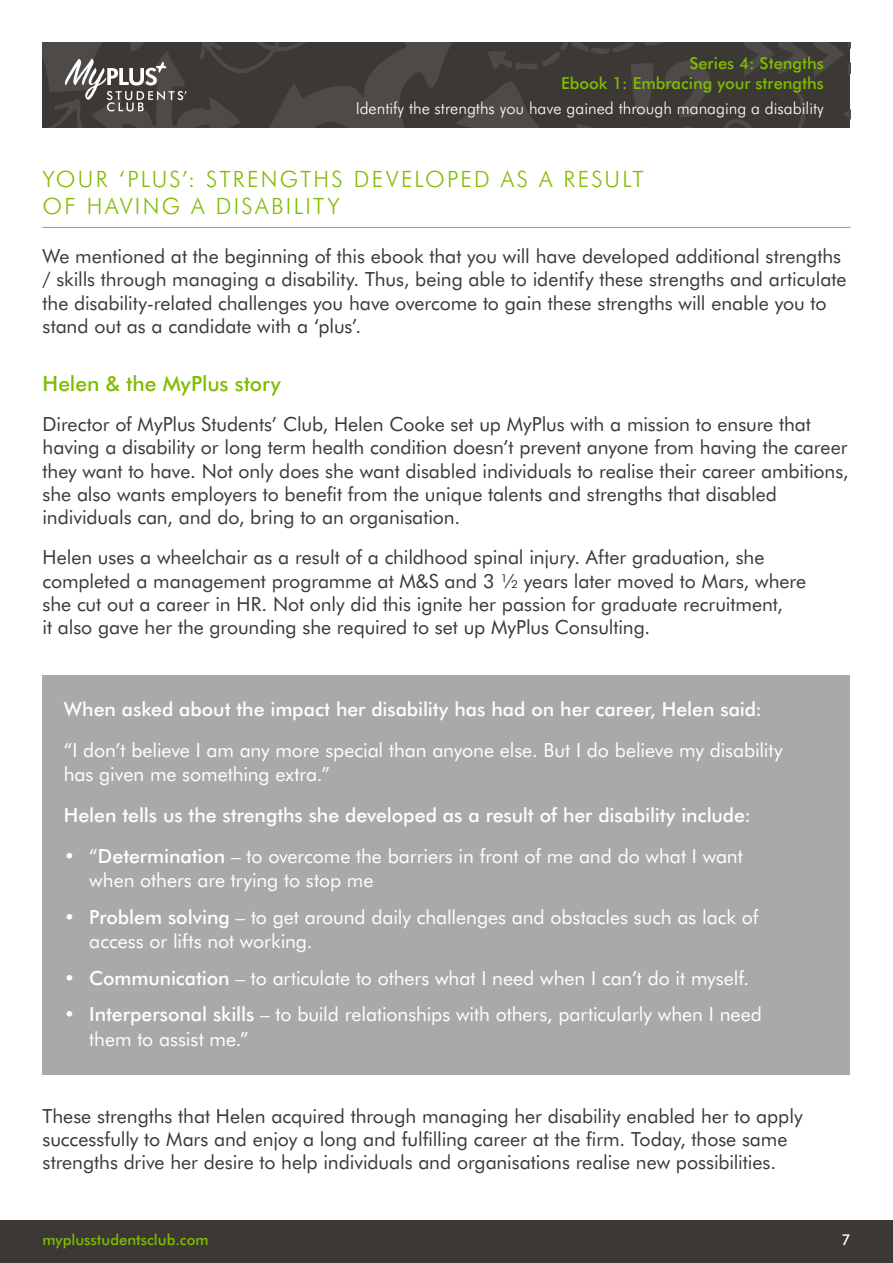
<style>
.page{position:relative;width:893px;height:1263px;background:#fff}
.page>*{position:absolute;margin:0;border:0;box-sizing:border-box;transform-origin:0 0}
.t1{font:300 22.5px/27px "Futura BT";letter-spacing:.105em;color:#80bc00}
.t2{font:500 21px "Futura BT";letter-spacing:-.005em;color:#80bc00}
.t3{font:19.5px/23.2px "Futura BT";letter-spacing:-.005em;color:#3c3935}
.t4{font:19.5px/24px "Futura BT";letter-spacing:-.005em;color:#fff}
.t5{font:500 19.5px "Futura BT";letter-spacing:-.005em;color:#fff}
.t6{font:300 16.5px "Futura BT";color:#fff}
.t7{font:500 16.5px/19.5px "Futura BT";color:#80bc00;text-align:right}
.t8{font:500 15px "Futura BT";color:#80bc00}
.t9{font:500 15px "Futura BT";color:#fff}
.s1{font-weight:500}
</style>
<div class="page">
<svg style="left:43px;top:43px;width:807px;height:85px;background:#45413e"></svg>
<div style="left:0;top:1220px;width:893px;height:43px;background:#3c3935"></div>
<div style="left:43px;top:675px;width:807px;height:400px;background:#aba9a8"></div>
<hr style="left:43px;top:227px;width:807px;height:1px;background:#80bc00">
<p class="t7" style="left:561px;top:53px;width:264px">Series 4: Stengths<br>Ebook 1: Embracing your strengths</p>
<p class="t6" style="left:356px;top:98px;width:470px">Identify the strengths you have gained through managing a disability</p>
<p class="t1" style="left:43px;top:166px;width:603px">YOUR ‘PLUS’: STRENGTHS DEVELOPED AS A RESULT<br>OF HAVING A DISABILITY</p>
<p class="t3" style="left:43px;top:244px;width:805px">We mentioned at the beginning of this ebook that you will have developed additional strengths / skills through managing a disability. Thus, being able to identify these strengths and articulate the disability-related challenges you have overcome to gain these strengths will enable you to stand out as a candidate with a ‘plus’.</p>
<p class="t2" style="left:43px;top:371px;width:240px">Helen &amp; the MyPlus story</p>
<p class="t3" style="left:43px;top:412px;width:808px">Director of MyPlus Students’ Club, Helen Cooke set up MyPlus with a mission to ensure that having a disability or long term health condition doesn’t prevent anyone from having the career they want to have. Not only does she want disabled individuals to realise their career ambitions, she also wants employers to benefit from the unique talents and strengths that disabled individuals can, and do, bring to an organisation.</p>
<p class="t3" style="left:43px;top:546px;width:765px">Helen uses a wheelchair as a result of a childhood spinal injury. After graduation, she completed a management programme at M&amp;S and 3 ½ years later moved to Mars, where she cut out a career in HR. Not only did this ignite her passion for graduate recruitment,<br>it also gave her the grounding she required to set up MyPlus Consulting.</p>
<p class="t5" style="left:64px;top:697px;width:700px">When asked about the impact her disability has had on her career, Helen said:</p>
<p class="t4" style="left:64px;top:738px;width:720px">“I don’t believe I am any more special than anyone else. But I do believe my disability has given me something extra.”</p>
<p class="t5" style="left:64px;top:803px;width:689px">Helen tells us the strengths she developed as a result of her disability include:</p>
<p class="t4" style="left:89px;top:844px;width:655px;text-indent:-26px">• “<span class="s1">Determination</span> – to overcome the barriers in front of me and do what I want when others are trying to stop me</p>
<p class="t4" style="left:89px;top:905px;width:671px;text-indent:-26px">• <span class="s1">Problem solving</span> – to get around daily challenges and obstacles such as lack of access or lifts not working.</p>
<p class="t4" style="left:64px;top:966px;width:687px">• <span class="s1">Communication</span> – to articulate to others what I need when I can’t do it myself.</p>
<p class="t4" style="left:89px;top:1002px;width:674px;text-indent:-26px">• <span class="s1">Interpersonal skills</span> – to build relationships with others, particularly when I need them to assist me.”</p>
<p class="t3" style="left:42px;top:1104px;width:762px">These strengths that Helen acquired through managing her disability enabled her to apply successfully to Mars and enjoy a long and fulfilling career at the firm. Today, those same strengths drive her desire to help individuals and organisations realise new possibilities.</p>
<p class="t8" style="left:43px;top:1231px;width:168px">myplusstudentsclub.com</p>
<p class="t9" style="left:841px;top:1231px;width:11px">7</p>
</div>
